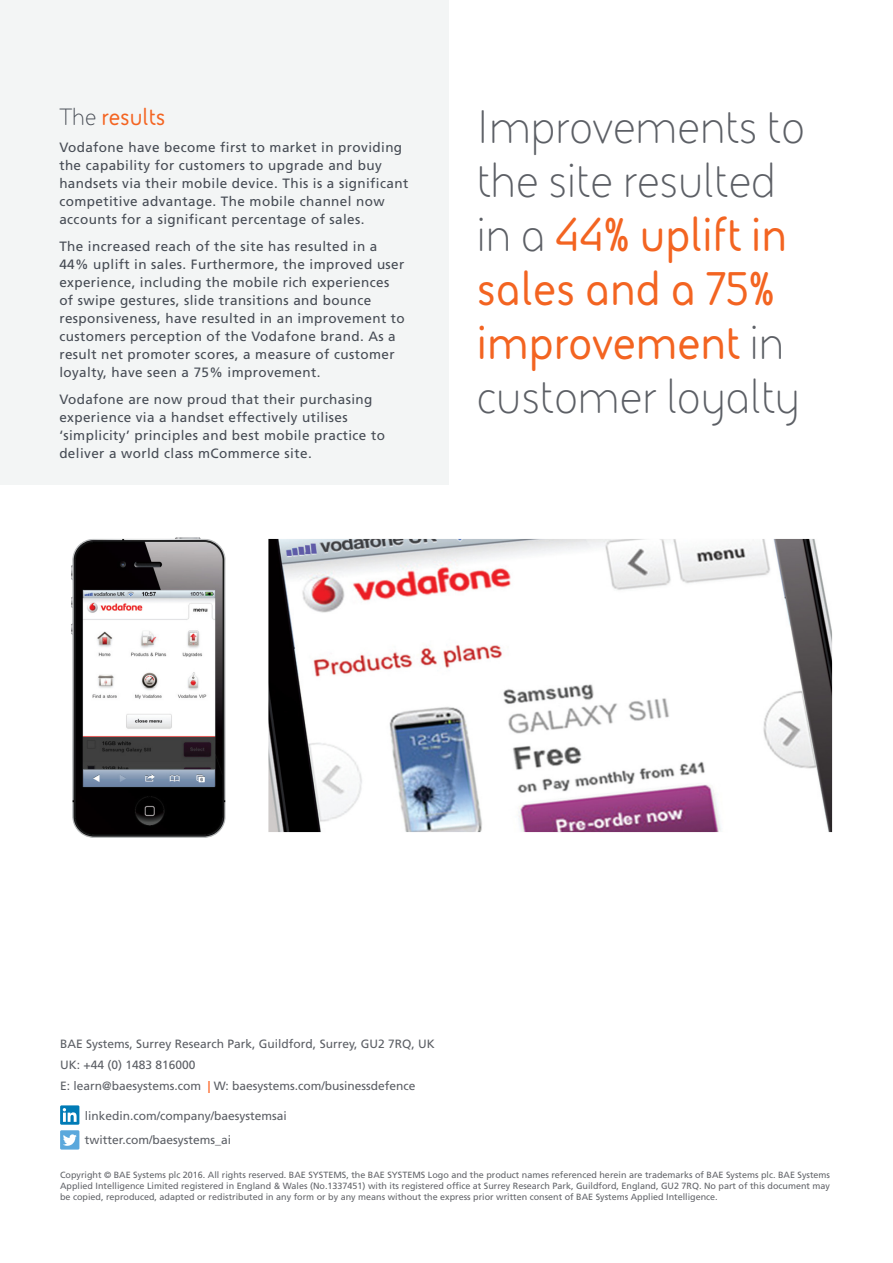
<style>
.page{position:relative;width:893px;height:1263px;background:#fff}
.page>*{position:absolute;margin:0;border:0;box-sizing:border-box;transform-origin:0 0}
.Subtitle{font:48px/54px "BAE Systems";color:#5c5f65}
.Body_text{font:700 24px "BAE Systems";color:#f36421}
.Body_text-2{font:13.5px/18px "Frutiger LT Std";letter-spacing:.03em;color:#464b54}
.t1{font:12px/21px "Frutiger LT Std";color:#5c5f65}
.t2{font:9px/10.8px "Frutiger LT Std";color:#63656a;text-align:justify}
.s1{font-weight:400;color:#464b54}
.s2{font-weight:700;color:#f36421}
.s3{color:#fc4c03}
</style>
<div class="page">
<div style="left:60px;top:1105px;width:19px;height:20px;background:#007bb6"></div>
<svg style="left:63px;top:1108px;width:14px;height:14px"></svg>
<div style="left:60px;top:1130px;width:19px;height:19px;background:#5ba8dc"></div>
<svg style="left:63px;top:1134px;width:14px;height:12px"></svg>
<div style="left:0;top:0;width:449px;height:485px;background:#f3f5f5"></div>
<img style="left:268px;top:538px;width:565px;height:295px">
<img style="left:71px;top:537px;width:155px;height:301px">
<p class="Body_text" style="left:59px;top:100px;width:108px"><span class="s1">The</span> results</p>
<p class="Body_text-2" style="left:59px;top:138px;width:350px">Vodafone have become first to market in providing the capability for customers to upgrade and buy handsets via their mobile device. This is a significant competitive advantage. The mobile channel now accounts for a significant percentage of sales.</p>
<p class="Body_text-2" style="left:59px;top:237px;width:347px">The increased reach of the site has resulted in a 44% uplift in sales. Furthermore, the improved user experience, including the mobile rich experiences of swipe gestures, slide transitions and bounce responsiveness, have resulted in an improvement to customers perception of the Vodafone brand. As a result net promoter scores, a measure of customer loyalty, have seen a 75% improvement.</p>
<p class="Body_text-2" style="left:59px;top:390px;width:327px">Vodafone are now proud that their purchasing experience via a handset effectively utilises ‘simplicity’ principles and best mobile practice to deliver a world class mCommerce site.</p>
<p class="Subtitle" style="left:477px;top:98px;width:329px">Improvements to the site resulted in a <span class="s2">44% uplift in sales and a 75% improvement</span> in customer loyalty</p>
<p class="t1" style="left:60px;top:1033px;width:376px">BAE Systems, Surrey Research Park, Guildford, Surrey, GU2 7RQ, UK<br>UK: +44 (0) 1483 816000<br>E: learn@baesystems.com <span class="s3">|</span> W: baesystems.com/businessdefence</p>
<p class="t1" style="left:85px;top:1105px;width:204px">linkedin.com/company/baesystemsai</p>
<p class="t1" style="left:85px;top:1129px;width:148px">twitter.com/baesystems_ai</p>
<p class="t2" style="left:60px;top:1170px;width:771px">Copyright © BAE Systems plc 2016. All rights reserved. BAE SYSTEMS, the BAE SYSTEMS Logo and the product names referenced herein are trademarks of BAE Systems plc. BAE Systems Applied Intelligence Limited registered in England &amp; Wales (No.1337451) with its registered office at Surrey Research Park, Guildford, England, GU2 7RQ. No part of this document may be copied, reproduced, adapted or redistributed in any form or by any means without the express prior written consent of BAE Systems Applied Intelligence.</p>
</div>
